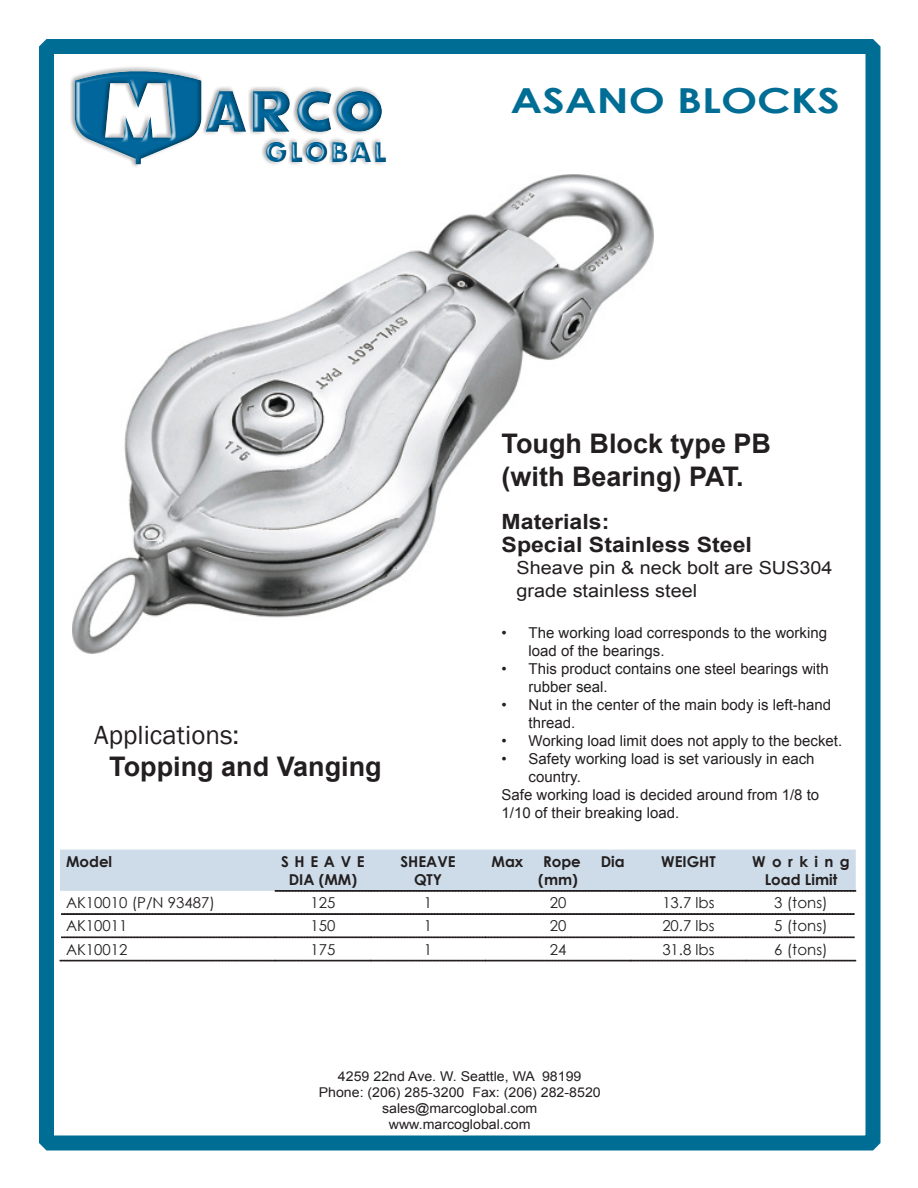
<style>
.page{position:relative;width:918px;height:1188px;background:#fff}
.page>*{position:absolute;margin:0;border:0;box-sizing:border-box;transform-origin:0 0}
.t1{font:700 34.5px "Century Gothic";color:#006d95;scale:1.25 1}
.t2{font:700 27px "Arial";color:#231f20}
.t3{font:27px "Franklin Gothic";color:#231f20}
.t4{font:700 26.4px "Futura";letter-spacing:.09em;color:#00669b}
.t5{font:700 21px "Arial";color:#231f20;scale:1.1 1}
.t6{font:18px/22.5px "Arial";color:#231f20;scale:1.1 1}
.t7{font:15px/18px "Arial";color:#231f20}
.t8{font:15px "Century Gothic";color:#231f20}
.t9{font:700 15px/18px "Century Gothic";color:#231f20;text-align:center}
.t10{font:700 15px/18px "Century Gothic";letter-spacing:.38em;color:#231f20;text-align:center}
.t11{font:13.5px/16.2px "Arial";color:#231f20;text-align:center;scale:1.05 1}
</style>
<div class="page">
<div style="left:39px;top:39px;width:841px;height:1111px;border:15px solid #006d95"></div>
<div style="left:70px;top:65px;width:318px;height:105px;background:#fff;opacity:.75"></div>
<div style="left:75px;top:66px;width:317px;height:104px;background:#231f20;opacity:.75"></div>
<img style="left:72px;top:174px;width:581px;height:479px">
<div style="left:60px;top:850px;width:796px;height:42px;background:#cddce8"></div>
<svg style="left:61px;top:913px;width:794px;height:2px;background:#312d2e"></svg>
<svg style="left:61px;top:936px;width:794px;height:2px;background:#555253"></svg>
<svg style="left:60px;top:960px;width:796px;height:2px;background:#5d5a5b"></svg>
<h3 class="t4" style="left:265px;top:133px;width:123px">GLOBAL</h3>
<p class="t1" style="left:511px;top:75px;width:265px">ASANO BLOCKS</p>
<p class="t3" style="left:94px;top:718px;width:147px">Applications:</p>
<p class="t2" style="left:109px;top:748px;width:274px">Topping and Vanging</p>
<p class="t9" style="left:66px;top:852px;width:48px">Model</p>
<p class="t10" style="left:281px;top:852px;width:85px">SHEAVE<br>DIA (MM)</p>
<p class="t9" style="left:401px;top:852px;width:57px">SHEAVE</p>
<p class="t9" style="left:414px;top:870px;width:30px">QTY</p>
<p class="t2" style="left:502px;top:425px;width:271px">Tough Block type PB</p>
<p class="t2" style="left:502px;top:457px;width:244px">(with Bearing) PAT.</p>
<p class="t5" style="left:502px;top:507px;width:100px">Materials:</p>
<p class="t5" style="left:502px;top:530px;width:229px">Special Stainless Steel</p>
<p class="t6" style="left:517px;top:557px;width:289px">Sheave pin &amp; neck bolt are SUS304 grade stainless steel</p>
<p class="t7" style="left:529px;top:624px;width:300px;text-indent:-27px">• The working load corresponds to the working load of the bearings.</p>
<p class="t7" style="left:529px;top:660px;width:302px;text-indent:-27px">• This product contains one steel bearings with rubber seal.</p>
<p class="t7" style="left:529px;top:696px;width:304px;text-indent:-27px">• Nut in the center of the main body is left-hand thread.</p>
<p class="t7" style="left:502px;top:732px;width:342px">• Working load limit does not apply to the becket.</p>
<p class="t7" style="left:529px;top:750px;width:287px;text-indent:-27px">• Safety working load is set variously in each country.</p>
<p class="t7" style="left:502px;top:786px;width:319px">Safe working load is decided around from 1/8 to<br>1/10 of their breaking load.</p>
<p class="t9" style="left:492px;top:852px;width:33px">Max</p>
<p class="t9" style="left:543px;top:852px;width:39px">Rope</p>
<p class="t9" style="left:601px;top:852px;width:25px">Dia</p>
<p class="t9" style="left:538px;top:870px;width:41px">(mm)</p>
<p class="t9" style="left:661px;top:852px;width:56px">WEIGHT</p>
<p class="t9" style="left:752px;top:852px;width:99px">Working<br>Load Limit</p>
<p class="t8" style="left:66px;top:892px;width:150px">AK10010 (P/N 93487)</p>
<p class="t8" style="left:310px;top:892px;width:26px">125</p>
<p class="t8" style="left:424px;top:892px;width:10px">1</p>
<p class="t8" style="left:550px;top:892px;width:18px">20</p>
<p class="t8" style="left:662px;top:892px;width:54px">13.7 lbs</p>
<p class="t8" style="left:774px;top:892px;width:55px">3 (tons)</p>
<p class="t8" style="left:66px;top:915px;width:63px">AK10011</p>
<p class="t8" style="left:310px;top:915px;width:26px">150</p>
<p class="t8" style="left:424px;top:915px;width:10px">1</p>
<p class="t8" style="left:550px;top:915px;width:18px">20</p>
<p class="t8" style="left:662px;top:915px;width:54px">20.7 lbs</p>
<p class="t8" style="left:774px;top:915px;width:55px">5 (tons)</p>
<p class="t8" style="left:66px;top:939px;width:63px">AK10012</p>
<p class="t8" style="left:310px;top:939px;width:26px">175</p>
<p class="t8" style="left:424px;top:939px;width:10px">1</p>
<p class="t8" style="left:550px;top:939px;width:18px">24</p>
<p class="t8" style="left:662px;top:939px;width:54px">31.8 lbs</p>
<p class="t8" style="left:774px;top:939px;width:55px">6 (tons)</p>
<p class="t11" style="left:338px;top:1068px;width:233px">4259 22nd Ave. W. Seattle, WA 98199</p>
<p class="t11" style="left:319px;top:1084px;width:270px">Phone: (206) 285-3200 Fax: (206) 282-8520 sales@marcoglobal.com</p>
<p class="t11" style="left:389px;top:1117px;width:137px">www.marcoglobal.com</p>
</div>
